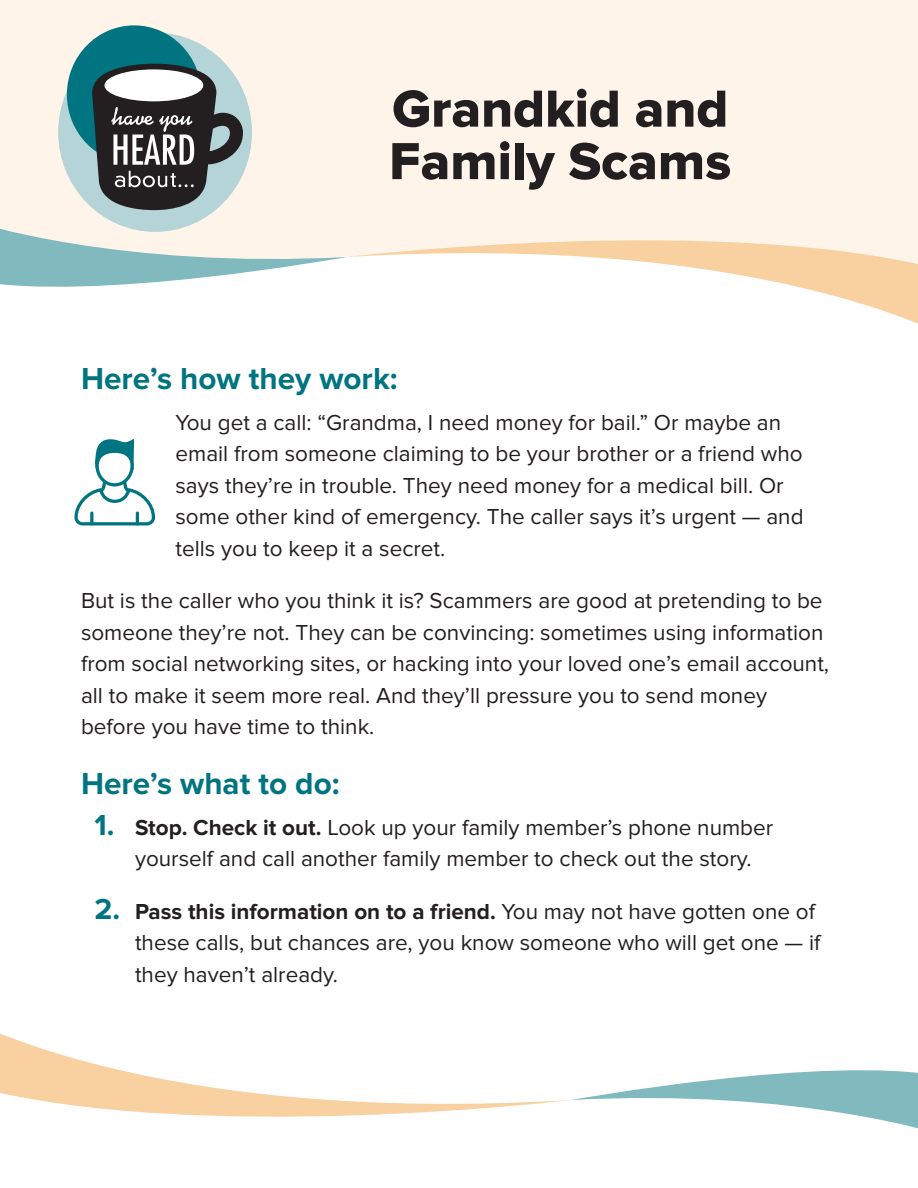
<style>
.page{position:relative;width:918px;height:1188px;background:#fff}
.page>*{position:absolute;margin:0;border:0;box-sizing:border-box;transform-origin:0 0}
.t1{font:54px/52.5px "Proxima Nova Extrabld";color:#231f20}
.t2{font:700 31.5px "Proxima Nova";color:#007481}
.t3{font:22.5px/31.5px "Proxima Nova";color:#231f20}
.s1{font-weight:700;font-size:30px;color:#007481}
.s2{font-weight:700}
</style>
<div class="page">
<div style="left:0;top:0;width:918px;height:221px;background:#fff4ea"></div>
<div style="left:58px;top:33px;width:194px;height:199px;background:#b4d4d8;border-radius:50%"></div>
<div style="left:67px;top:25px;width:134px;height:139px;background:#007481;border-radius:50%"></div>
<svg style="left:92px;top:64px;width:151px;height:146px"></svg>
<svg style="left:0;top:221px;width:347px;height:66px"></svg>
<svg style="left:347px;top:212px;width:571px;height:112px"></svg>
<svg style="left:571px;top:1070px;width:347px;height:59px"></svg>
<svg style="left:0;top:1033px;width:569px;height:84px"></svg>
<svg style="left:74px;top:439px;width:81px;height:86px"></svg>
<p class="t1" style="left:389px;top:84px;width:344px">Grandkid and<br>Family Scams</p>
<p class="t2" style="left:81px;top:361px;width:318px">Here’s how they work:</p>
<p class="t3" style="left:176px;top:407px;width:607px">You get a call: “Grandma, I need money for bail.” Or maybe an</p>
<p class="t3" style="left:176px;top:438px;width:630px">email from someone claiming to be your brother or a friend who says they’re in trouble. They need money for a medical bill. Or some other kind of emergency. The caller says it’s urgent — and tells you to keep it a secret.</p>
<p class="t3" style="left:81px;top:585px;width:750px">But is the caller who you think it is? Scammers are good at pretending to be someone they’re not. They can be convincing: sometimes using information from social networking sites, or hacking into your loved one’s email account, all to make it seem more real. And they’ll pressure you to send money before you have time to think.</p>
<p class="t2" style="left:81px;top:766px;width:260px">Here’s what to do:</p>
<p class="t3" style="left:135px;top:812px;width:640px;text-indent:-40px"><span class="s1">1.</span> <span class="s2">Stop. Check it out.</span> Look up your family member’s phone number yourself and call another family member to check out the story.</p>
<p class="t3" style="left:135px;top:896px;width:688px;text-indent:-40px"><span class="s1">2.</span> <span class="s2">Pass this information on to a friend.</span> You may not have gotten one of these calls, but chances are, you know someone who will get one — if they haven’t already.</p>
</div>
